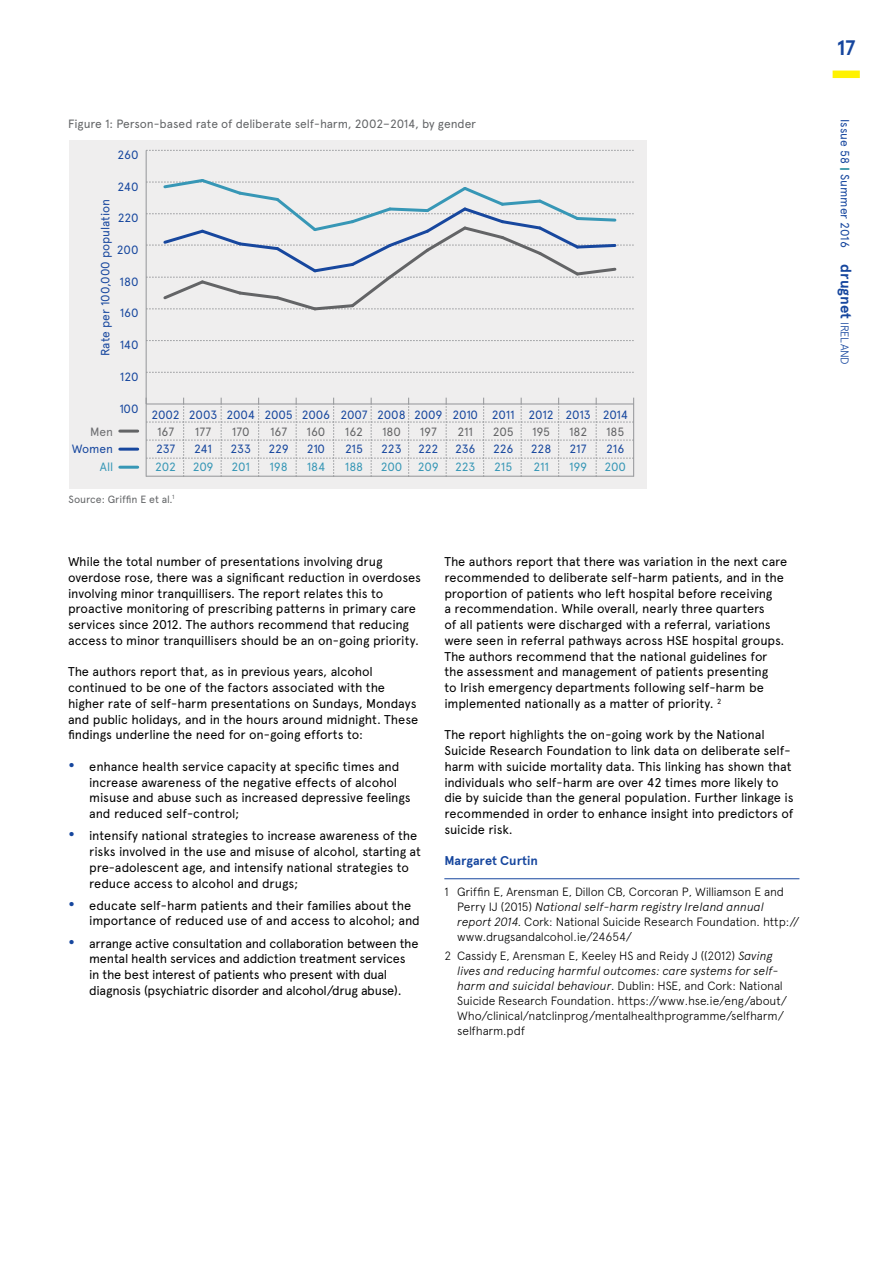
<style>
.page{position:relative;width:893px;height:1263px;background:#fff}
.page>*{position:absolute;margin:0;border:0;box-sizing:border-box;transform-origin:0 0}
.t1{font:700 21px "Apercu";color:#16469e}
.t2{font:12.75px/15.8px "Apercu";letter-spacing:-.01em;color:#000}
.t3{font:700 12.75px "Apercu";color:#16469e}
.t4{font:300 12px/15px "Apercu";letter-spacing:-.015em;color:#000}
.t5{font:12px "Apercu";letter-spacing:-.01em;color:#17479e}
.t6{font:12px "Apercu";letter-spacing:-.01em;color:#626466}
.t7{font:12px "Apercu";letter-spacing:-.015em;color:#3797b6}
.t8{font:12px "Apercu";letter-spacing:-.005em;color:#636466}
.t9{font:12px "Apercu";letter-spacing:-.01em;color:#16469e}
.t10{font:12px "Apercu";color:#6d6e71}
.t11{font:10.5px "Apercu";letter-spacing:-.005em;color:#626466}
.s1{font-weight:700;font-size:18px;color:#16469e}
.s2{font-style:italic}
.s3{font-weight:700;font-size:11.55px;color:#208a9e}
.s4{font-weight:700;font-size:15px}
.s5{font-weight:300;font-size:11.25px}
</style>
<div class="page">
<div style="left:833px;top:71px;width:27px;height:7px;background:#fff200"></div>
<hr style="left:444px;top:878px;width:355px;height:1px;background:#16469e">
<div style="left:69px;top:141px;width:577px;height:348px;background:#efeeee"></div>
<svg style="left:147px;top:372px;width:487px;height:1px"></svg>
<svg style="left:147px;top:340px;width:487px;height:1px"></svg>
<svg style="left:147px;top:150px;width:487px;height:1px"></svg>
<hr style="left:146px;top:150px;width:1px;height:254px;background:#939598">
<svg style="left:146px;top:398px;width:488px;height:79px"></svg>
<hr style="left:633px;top:404px;width:1px;height:73px;background:#939598">
<svg style="left:146px;top:177px;width:488px;height:136px"></svg>
<hr style="left:120px;top:430px;width:18px;height:3px;background:#636466">
<hr style="left:120px;top:448px;width:18px;height:3px;background:#17479e">
<hr style="left:120px;top:466px;width:18px;height:3px;background:#3797b6">
<p class="t6" style="left:68px;top:116px;width:410px">Figure 1: Person-based rate of deliberate self-harm, 2002–2014, by gender</p>
<p class="t5" style="left:117px;top:147px;width:23px">260</p>
<p class="t5" style="left:117px;top:179px;width:23px">240</p>
<p class="t5" style="left:98px;top:356px;width:158px;rotate:-90deg">Rate per 100,000 population</p>
<p class="t5" style="left:118px;top:211px;width:22px">220</p>
<p class="t5" style="left:117px;top:243px;width:23px">200</p>
<p class="t5" style="left:120px;top:274px;width:20px">180</p>
<p class="t5" style="left:120px;top:306px;width:20px">160</p>
<p class="t5" style="left:120px;top:338px;width:20px">140</p>
<p class="t5" style="left:120px;top:369px;width:20px">120</p>
<p class="t10" style="left:90px;top:425px;width:25px">Men</p>
<p class="t5" style="left:72px;top:442px;width:43px">Women</p>
<p class="t7" style="left:100px;top:459px;width:15px">All</p>
<p class="t5" style="left:119px;top:401px;width:21px">100</p>
<p class="t5" style="left:151px;top:408px;width:30px">2002</p>
<p class="t8" style="left:157px;top:425px;width:19px">167</p>
<p class="t5" style="left:156px;top:442px;width:21px">237</p>
<p class="t7" style="left:155px;top:459px;width:22px">202</p>
<p class="t11" style="left:69px;top:493px;width:107px">Source: Griffin E et al.<sup>1</sup></p>
<p class="t5" style="left:189px;top:407px;width:30px">2003</p>
<p class="t8" style="left:195px;top:425px;width:18px">177</p>
<p class="t5" style="left:194px;top:442px;width:19px">241</p>
<p class="t7" style="left:193px;top:459px;width:22px">209</p>
<p class="t5" style="left:226px;top:407px;width:30px">2004</p>
<p class="t8" style="left:232px;top:425px;width:19px">170</p>
<p class="t5" style="left:230px;top:442px;width:22px">233</p>
<p class="t7" style="left:231px;top:459px;width:20px">201</p>
<p class="t5" style="left:264px;top:407px;width:30px">2005</p>
<p class="t8" style="left:270px;top:425px;width:19px">167</p>
<p class="t5" style="left:268px;top:442px;width:22px">229</p>
<p class="t7" style="left:269px;top:459px;width:20px">198</p>
<p class="t5" style="left:302px;top:407px;width:30px">2006</p>
<p class="t8" style="left:307px;top:425px;width:20px">160</p>
<p class="t5" style="left:307px;top:442px;width:20px">210</p>
<p class="t7" style="left:307px;top:459px;width:20px">184</p>
<p class="t5" style="left:340px;top:407px;width:29px">2007</p>
<p class="t8" style="left:345px;top:425px;width:20px">162</p>
<p class="t5" style="left:345px;top:442px;width:20px">215</p>
<p class="t7" style="left:345px;top:459px;width:20px">188</p>
<p class="t5" style="left:377px;top:408px;width:30px">2008</p>
<p class="t8" style="left:382px;top:425px;width:20px">180</p>
<p class="t5" style="left:381px;top:442px;width:22px">223</p>
<p class="t7" style="left:381px;top:459px;width:23px">200</p>
<p class="t5" style="left:414px;top:408px;width:30px">2009</p>
<p class="t8" style="left:420px;top:425px;width:19px">197</p>
<p class="t5" style="left:418px;top:442px;width:22px">222</p>
<p class="t7" style="left:418px;top:459px;width:22px">209</p>
<p class="t5" style="left:452px;top:408px;width:27px">2010</p>
<p class="t8" style="left:458px;top:425px;width:17px">211</p>
<p class="t5" style="left:455px;top:442px;width:22px">236</p>
<p class="t7" style="left:455px;top:459px;width:22px">223</p>
<p class="t5" style="left:492px;top:407px;width:24px">2011</p>
<p class="t8" style="left:493px;top:425px;width:22px">205</p>
<p class="t5" style="left:493px;top:442px;width:22px">226</p>
<p class="t7" style="left:494px;top:459px;width:20px">215</p>
<p class="t5" style="left:529px;top:407px;width:27px">2012</p>
<p class="t8" style="left:532px;top:425px;width:20px">195</p>
<p class="t5" style="left:531px;top:442px;width:22px">228</p>
<p class="t7" style="left:533px;top:459px;width:17px">211</p>
<p class="t5" style="left:565px;top:407px;width:27px">2013</p>
<p class="t8" style="left:569px;top:425px;width:20px">182</p>
<p class="t5" style="left:570px;top:442px;width:19px">217</p>
<p class="t7" style="left:569px;top:459px;width:20px">199</p>
<p class="t5" style="left:603px;top:407px;width:27px">2014</p>
<p class="t8" style="left:606px;top:425px;width:20px">185</p>
<p class="t5" style="left:606px;top:442px;width:20px">216</p>
<p class="t7" style="left:604px;top:459px;width:23px">200</p>
<p class="t2" style="left:68px;top:554px;width:355px">While the total number of presentations involving drug overdose rose, there was a significant reduction in overdoses involving minor tranquillisers. The report relates this to proactive monitoring of prescribing patterns in primary care services since 2012. The authors recommend that reducing access to minor tranquillisers should be an on-going priority.</p>
<p class="t2" style="left:68px;top:664px;width:352px">The authors report that, as in previous years, alcohol continued to be one of the factors associated with the higher rate of self-harm presentations on Sundays, Mondays and public holidays, and in the hours around midnight. These findings underline the need for on-going efforts to:</p>
<p class="t2" style="left:89px;top:758px;width:323px;text-indent:-21px"><span class="s1">•</span> enhance health service capacity at specific times and increase awareness of the negative effects of alcohol misuse and abuse such as increased depressive feelings and reduced self-control;</p>
<p class="t2" style="left:89px;top:828px;width:333px;text-indent:-21px"><span class="s1">•</span> intensify national strategies to increase awareness of the risks involved in the use and misuse of alcohol, starting at pre-adolescent age, and intensify national strategies to reduce access to alcohol and drugs;</p>
<p class="t2" style="left:89px;top:897px;width:332px;text-indent:-21px"><span class="s1">•</span> educate self-harm patients and their families about the importance of reduced use of and access to alcohol; and</p>
<p class="t2" style="left:89px;top:935px;width:331px;text-indent:-21px"><span class="s1">•</span> arrange active consultation and collaboration between the mental health services and addiction treatment services in the best interest of patients who present with dual diagnosis (psychiatric disorder and alcohol/drug abuse).</p>
<p class="t2" style="left:444px;top:554px;width:344px">The authors report that there was variation in the next care recommended to deliberate self-harm patients, and in the proportion of patients who left hospital before receiving<br>a recommendation. While overall, nearly three quarters<br>of all patients were discharged with a referral, variations were seen in referral pathways across HSE hospital groups.<br>The authors recommend that the national guidelines for the assessment and management of patients presenting<br>to Irish emergency departments following self-harm be implemented nationally as a matter of priority. <sup>2</sup></p>
<p class="t2" style="left:444px;top:727px;width:351px">The report highlights the on-going work by the National Suicide Research Foundation to link data on deliberate self&shy;harm with suicide mortality data. This linking has shown that individuals who self-harm are over 42 times more likely to die by suicide than the general population. Further linkage is recommended in order to enhance insight into predictors of suicide risk.</p>
<p class="t3" style="left:444px;top:853px;width:95px">Margaret Curtin</p>
<p class="t4" style="left:457px;top:884px;width:344px;text-indent:-13px">1 Griffin E, Arensman E, Dillon CB, Corcoran P, Williamson E and Perry IJ (2015) <span class="s2">National self-harm registry Ireland annual report 2014.</span> Cork: National Suicide Research Foundation. http:// www.drugsandalcohol.ie/24654/</p>
<p class="t4" style="left:457px;top:948px;width:332px;text-indent:-13px">2 Cassidy E, Arensman E, Keeley HS and Reidy J ((2012) <span class="s2">Saving lives and reducing harmful outcomes: care systems for self&shy;harm and suicidal behaviour.</span> Dublin: HSE, and Cork: National Suicide Research Foundation. https://www.hse.ie/eng/about/ Who/clinical/natclinprog/mentalhealthprogramme/selfharm/ selfharm.pdf</p>
<h1 class="t1" style="left:837px;top:35px;width:20px">17</h1>
<p class="t9" style="left:852px;top:119px;width:247px;rotate:90deg">Issue 58 <span class="s3">|</span> Summer 2016 <span class="s4">drugnet</span> <span class="s5">IRELAND</span></p>
</div>
